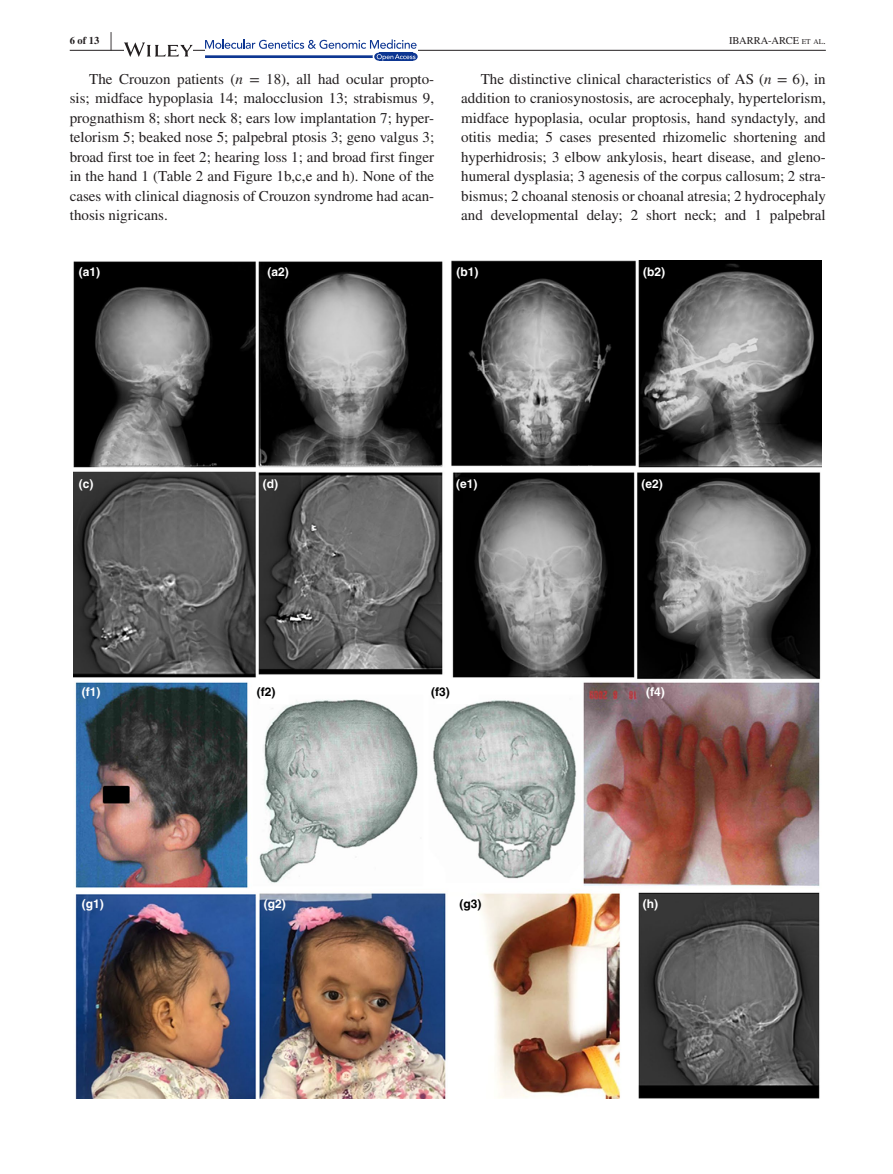
<style>
.page{position:relative;width:893px;height:1174px;background:#fff}
.page>*{position:absolute;margin:0;border:0;box-sizing:border-box;transform-origin:0 0}
.t1{font:700 25.95px "STIX";color:#231f20;scale:.36 1}
.t2{font:15px/19.5px "STIX";color:#231f20;text-align:justify}
.t3{font:700 12px "Helvetica";color:#fff}
.t4{font:700 12px "Helvetica";color:#000}
.t5{font:10.5px "STIX";color:#231f20}
.t6{font:700 10.5px "STIX";color:#231f20}
.s1{font-size:7.35px}
.s2{font-style:italic}
</style>
<div class="page">
<hr style="left:70px;top:50px;width:756px;height:1px;background:#231f20">
<svg style="left:124px;top:42px;width:69px;height:15px"></svg>
<svg style="left:205px;top:39px;width:212px;height:22px"></svg>
<img style="left:74px;top:260px;width:748px;height:838px">
<p class="t6" style="left:70px;top:34px;width:31px">6 of 13</p>
<h1 class="t1" style="left:110px;top:26px;width:7px">|</h1>
<p class="t5" style="left:729px;top:33px;width:98px">IBARRA-ARCE <span class="s1">et al</span>.</p>
<p class="t2" style="left:70px;top:70px;width:366px;text-indent:20px">The Crouzon patients (<span class="s2">n</span> = 18), all had ocular propto&shy;sis; midface hypoplasia 14; malocclusion 13; strabismus 9, prognathism 8; short neck 8; ears low implantation 7; hyper&shy;telorism 5; beaked nose 5; palpebral ptosis 3; geno valgus 3; broad first toe in feet 2; hearing loss 1; and broad first finger in the hand 1 (Table 2 and Figure 1b,c,e and h). None of the cases with clinical diagnosis of Crouzon syndrome had acan&shy;thosis nigricans.</p>
<p class="t2" style="left:461px;top:70px;width:366px;text-indent:20px">The distinctive clinical characteristics of AS (<span class="s2">n</span> = 6), in addition to craniosynostosis, are acrocephaly, hypertelorism, midface hypoplasia, ocular proptosis, hand syndactyly, and otitis media; 5 cases presented rhizomelic shortening and hyperhidrosis; 3 elbow ankylosis, heart disease, and gleno&shy;humeral dysplasia; 3 agenesis of the corpus callosum; 2 stra&shy;bismus; 2 choanal stenosis or choanal atresia; 2 hydrocephaly and developmental delay; 2 short neck; and 1 palpebral</p>
<p class="t3" style="left:79px;top:264px;width:23px">(a1)</p>
<p class="t3" style="left:268px;top:264px;width:23px">(a2)</p>
<p class="t3" style="left:457px;top:264px;width:23px">(b1)</p>
<p class="t3" style="left:643px;top:264px;width:23px">(b2)</p>
<p class="t3" style="left:79px;top:476px;width:16px">(c)</p>
<p class="t3" style="left:263px;top:476px;width:17px">(d)</p>
<p class="t3" style="left:456px;top:476px;width:23px">(e1)</p>
<p class="t3" style="left:641px;top:476px;width:23px">(e2)</p>
<p class="t3" style="left:82px;top:685px;width:20px">(f1)</p>
<p class="t4" style="left:257px;top:685px;width:20px">(f2)</p>
<p class="t4" style="left:431px;top:685px;width:20px">(f3)</p>
<p class="t3" style="left:646px;top:685px;width:20px">(f4)</p>
<p class="t3" style="left:82px;top:896px;width:23px">(g1)</p>
<p class="t3" style="left:264px;top:896px;width:23px">(g2)</p>
<p class="t4" style="left:459px;top:896px;width:23px">(g3)</p>
<p class="t3" style="left:643px;top:896px;width:17px">(h)</p>
</div>
